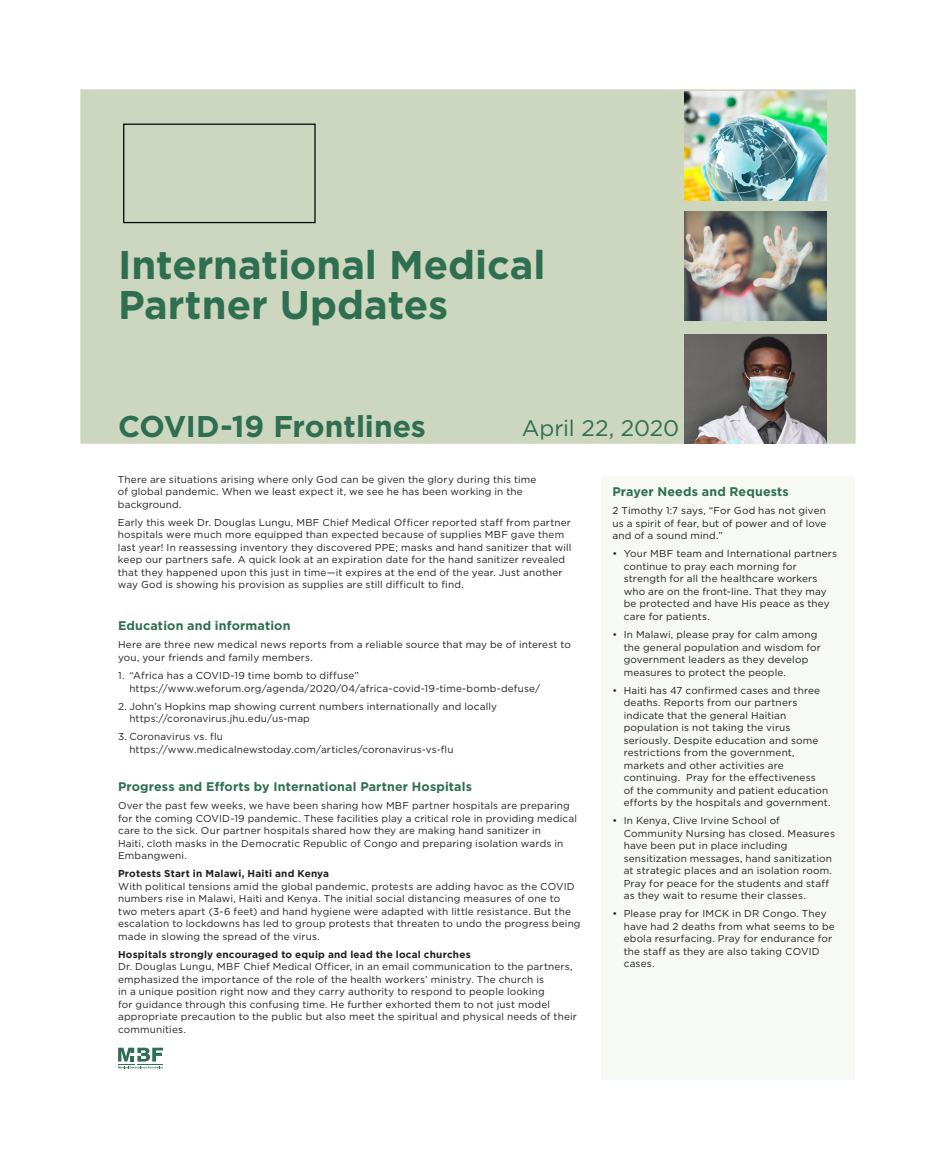
<style>
.page{position:relative;width:945px;height:1170px;background:#fff}
.page>*{position:absolute;margin:0;border:0;box-sizing:border-box;transform-origin:0 0}
.t1{font:700 40px "Gotham";color:#2f6f51}
.t2{font:700 30px "Gotham";letter-spacing:-.005em;color:#2f6f51}
.t3{font:22.5px "Gotham";letter-spacing:-.01em;color:#2f6f51}
.t4{font:700 12.5px "Gotham";letter-spacing:.01em;color:#2f6f51}
.t5{font:10px/12.5px "Gotham";letter-spacing:.015em;color:#231f20}
.s1{font-weight:700}
</style>
<div class="page">
<div style="left:80px;top:89px;width:776px;height:355px;background:#cdd6bf;border:1px solid #cdd6bf"></div>
<img style="left:684px;top:91px;width:143px;height:110px">
<img style="left:684px;top:212px;width:143px;height:109px">
<img style="left:684px;top:334px;width:143px;height:110px">
<div style="left:601px;top:476px;width:253px;height:603px;background:#f6f9f4"></div>
<svg style="left:118px;top:1048px;width:45px;height:20px"></svg>
<div style="left:123px;top:124px;width:193px;height:99px;border:1px solid #000"></div>
<p class="t1" style="left:118px;top:242px;width:429px">International Medical</p>
<p class="t1" style="left:118px;top:281px;width:332px">Partner Updates</p>
<p class="t2" style="left:118px;top:409px;width:309px">COVID-19 Frontlines</p>
<p class="t3" style="left:522px;top:416px;width:159px">April 22, 2020</p>
<p class="t5" style="left:118px;top:473px;width:420px">There are situations arising where only God can be given the glory during this time of global pandemic. When we least expect it, we see he has been working in the background.</p>
<p class="t5" style="left:118px;top:516px;width:455px">Early this week Dr. Douglas Lungu, MBF Chief Medical Officer reported staff from partner hospitals were much more equipped than expected because of supplies MBF gave them last year! In reassessing inventory they discovered PPE; masks and hand sanitizer that will keep our partners safe. A quick look at an expiration date for the hand sanitizer revealed that they happened upon this just in time—it expires at the end of the year. Just another way God is showing his provision as supplies are still difficult to find.</p>
<p class="t4" style="left:118px;top:619px;width:174px">Education and information</p>
<p class="t5" style="left:118px;top:638px;width:454px">Here are three new medical news reports from a reliable source that may be of interest to you, your friends and family members.</p>
<p class="t5" style="left:129px;top:669px;width:412px;text-indent:-11px">1. “Africa has a COVID-19 time bomb to diffuse” https://www.weforum.org/agenda/2020/04/africa-covid-19-time-bomb-defuse/</p>
<p class="t5" style="left:129px;top:700px;width:369px;text-indent:-11px">2. John’s Hopkins map showing current numbers internationally and locally https://coronavirus.jhu.edu/us-map</p>
<p class="t5" style="left:129px;top:730px;width:326px;text-indent:-11px">3. Coronavirus vs. flu https://www.medicalnewstoday.com/articles/coronavirus-vs-flu</p>
<p class="t4" style="left:118px;top:779px;width:355px">Progress and Efforts by International Partner Hospitals</p>
<p class="t5" style="left:118px;top:799px;width:461px">Over the past few weeks, we have been sharing how MBF partner hospitals are preparing for the coming COVID-19 pandemic. These facilities play a critical role in providing medical care to the sick. Our partner hospitals shared how they are making hand sanitizer in<br>Haiti, cloth masks in the Democratic Republic of Congo and preparing isolation wards in Embangweni.</p>
<p class="t5" style="left:118px;top:867px;width:464px"><span class="s1">Protests Start in Malawi, Haiti and Kenya<br></span>With political tensions amid the global pandemic, protests are adding havoc as the COVID numbers rise in Malawi, Haiti and Kenya. The initial social distancing measures of one to two meters apart (3-6 feet) and hand hygiene were adapted with little resistance. But the escalation to lockdowns has led to group protests that threaten to undo the progress being made in slowing the spread of the virus.</p>
<p class="t5" style="left:118px;top:948px;width:460px"><span class="s1">Hospitals strongly encouraged to equip and lead the local churches<br></span>Dr. Douglas Lungu, MBF Chief Medical Officer, in an email communication to the partners, emphasized the importance of the role of the health workers’ ministry. The church is<br>in a unique position right now and they carry authority to respond to people looking<br>for guidance through this confusing time. He further exhorted them to not just model appropriate precaution to the public but also meet the spiritual and physical needs of their communities.</p>
<p class="t4" style="left:612px;top:485px;width:178px">Prayer Needs and Requests</p>
<p class="t5" style="left:612px;top:504px;width:216px;text-align:justify">2 Timothy 1:7 says, “For God has not given us a spirit of fear, but of power and of love and of a sound mind.”</p>
<p class="t5" style="left:624px;top:547px;width:215px;text-indent:-11px">• Your MBF team and International partners continue to pray each morning for strength for all the healthcare workers who are on the front-line. That they may be protected and have His peace as they care for patients.</p>
<p class="t5" style="left:624px;top:628px;width:199px;text-indent:-11px">• In Malawi, please pray for calm among the general population and wisdom for government leaders as they develop measures to protect the people.</p>
<p class="t5" style="left:624px;top:684px;width:208px;text-indent:-11px">• Haiti has 47 confirmed cases and three deaths. Reports from our partners indicate that the general Haitian population is not taking the virus seriously. Despite education and some restrictions from the government, markets and other activities are continuing. Pray for the effectiveness<br>of the community and patient education efforts by the hospitals and government.</p>
<p class="t5" style="left:624px;top:814px;width:213px;text-indent:-11px">• In Kenya, Clive Irvine School of Community Nursing has closed. Measures have been put in place including sensitization messages, hand sanitization at strategic places and an isolation room.<br>Pray for peace for the students and staff as they wait to resume their classes.</p>
<p class="t5" style="left:624px;top:907px;width:213px;text-indent:-11px">• Please pray for IMCK in DR Congo. They have had 2 deaths from what seems to be ebola resurfacing. Pray for endurance for the staff as they are also taking COVID cases.</p>
</div>
